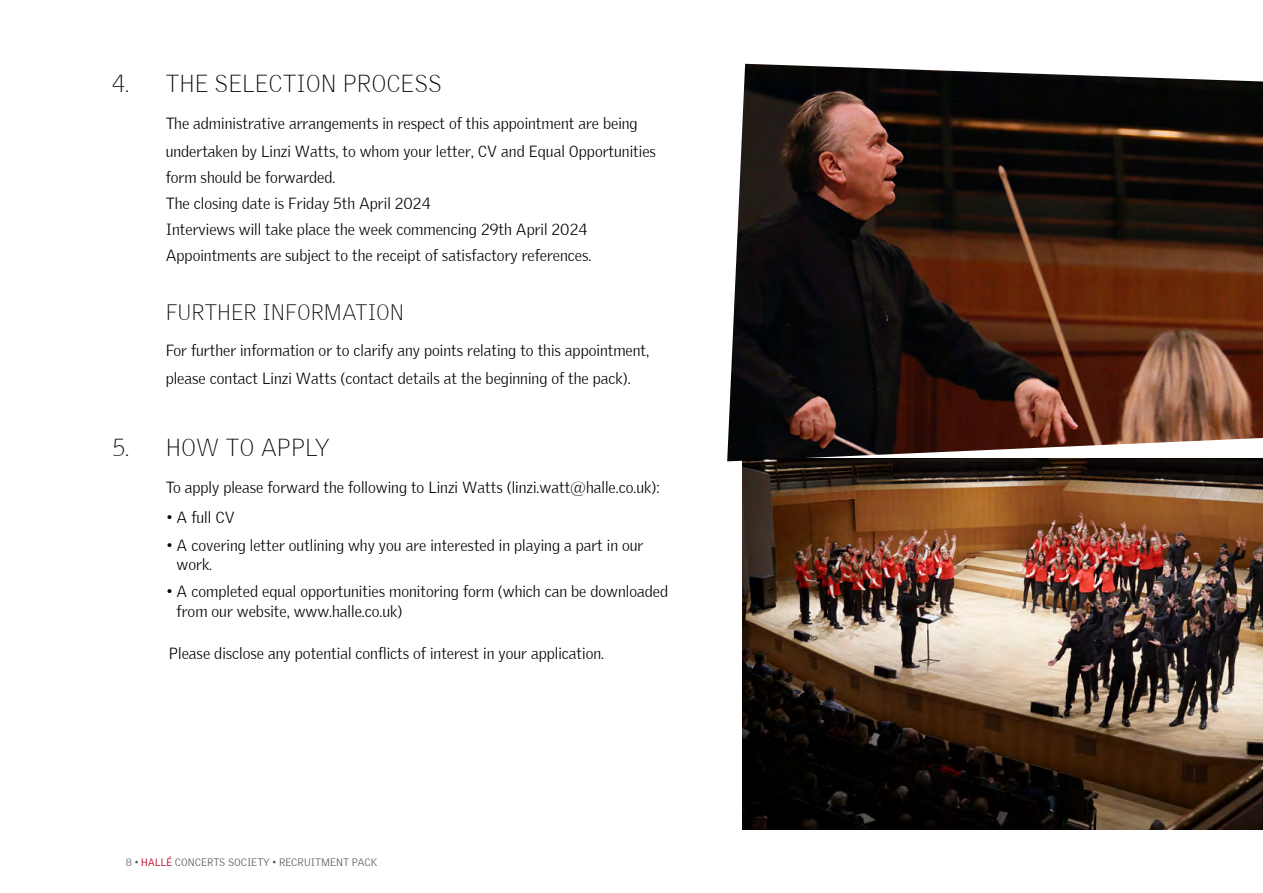
<style>
.page{position:relative;width:1263px;height:893px;background:#fff}
.page>*{position:absolute;margin:0;border:0;box-sizing:border-box;transform-origin:0 0}
.t1{font:100 24px "Halle Gothic";color:#000}
.t2{font:100 21.75px "Halle Gothic";color:#000}
.t3{font:300 15.75px/25.8px "Halle Gothic";color:#000}
.t4{font:300 10.5px "Halle Gothic";color:#575756}
.s1{color:#bd0a28}
</style>
<div class="page">
<img style="left:727px;top:64px;width:536px;height:397px">
<img style="left:742px;top:458px;width:521px;height:371px">
<h1 class="t1" style="left:112px;top:70px;width:332px">4. THE SELECTION PROCESS</h1>
<p class="t3" style="left:166px;top:109px;width:492px;line-height:28.2px">The administrative arrangements in respect of this appointment are being undertaken by Linzi Watts, to whom your letter, CV and Equal Opportunities</p>
<p class="t3" style="left:166px;top:164px;width:427px">form should be forwarded.<br>The closing date is Friday 5th April 2024<br>Interviews will take place the week commencing 29th April 2024<br>Appointments are subject to the receipt of satisfactory references.</p>
<h2 class="t2" style="left:166px;top:299px;width:240px">FURTHER INFORMATION</h2>
<p class="t3" style="left:166px;top:335px;width:485px;line-height:28.2px">For further information or to clarify any points relating to this appointment, please contact Linzi Watts (contact details at the beginning of the pack).</p>
<h1 class="t1" style="left:112px;top:434px;width:219px">5. HOW TO APPLY</h1>
<p class="t3" style="left:166px;top:474px;width:495px">To apply please forward the following to Linzi Watts (linzi.watt@halle.co.uk):</p>
<p class="t3" style="left:167px;top:504px;width:69px">• A full CV</p>
<p class="t3" style="left:177px;top:536px;width:468px;line-height:18.9px;text-indent:-10px">• A covering letter outlining why you are interested in playing a part in our work.</p>
<p class="t3" style="left:177px;top:582px;width:493px;line-height:19.5px;text-indent:-10px">• A completed equal opportunities monitoring form (which can be downloaded from our website, www.halle.co.uk)</p>
<p class="t3" style="left:169px;top:640px;width:437px">Please disclose any potential conflicts of interest in your application.</p>
<p class="t4" style="left:126px;top:856px;width:253px">8 • <span class="s1">≥</span> CONCERTS SOCIETY • RECRUITMENT PACK</p>
</div>
